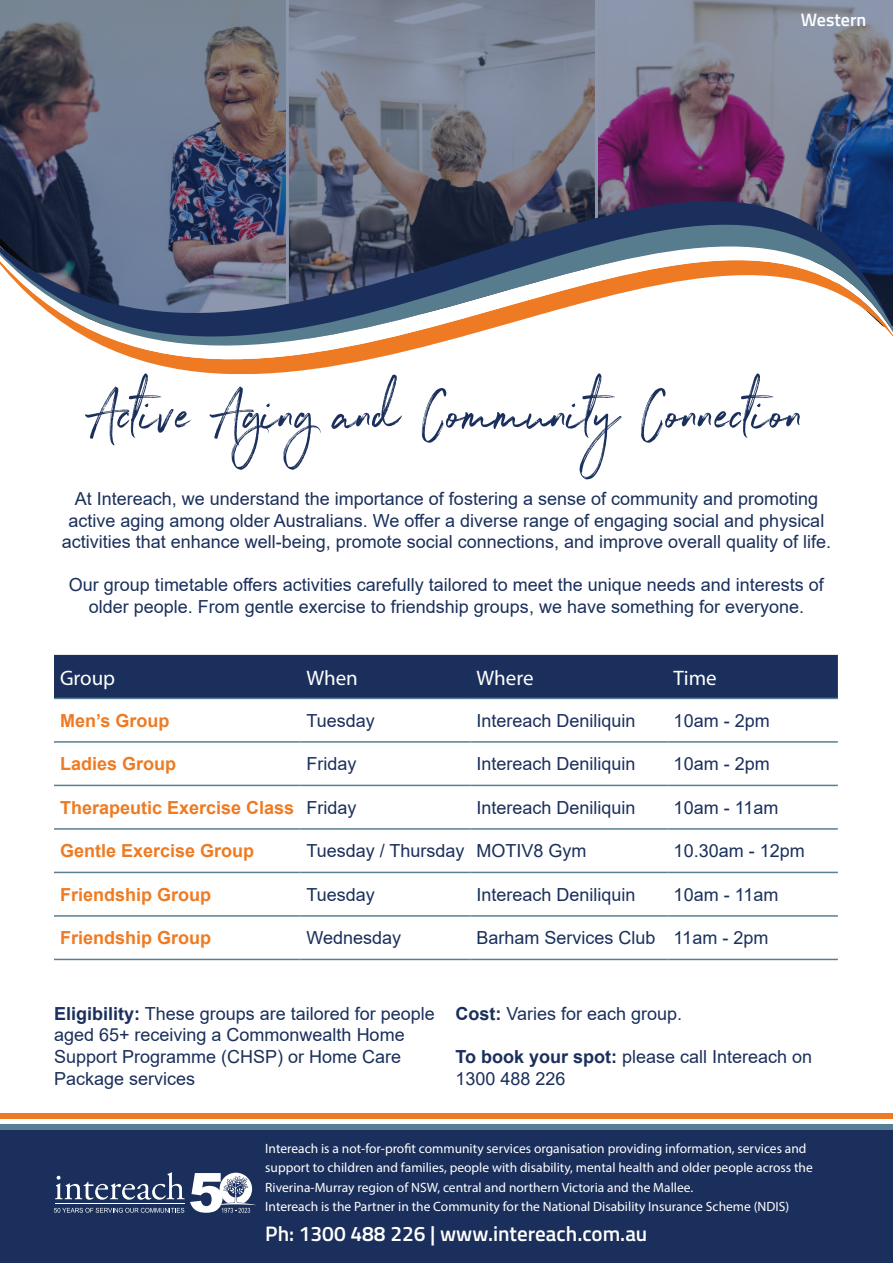
<style>
.page{position:relative;width:893px;height:1263px;background:#fff}
.page>*{position:absolute;margin:0;border:0;box-sizing:border-box;transform-origin:0 0}
.t1{font:66px "Northwell";color:#1a2f5b}
.t2{font:600 21px "Titillium";color:#fff}
.t3{font:21px "Myriad Pro";color:#fff}
.t4{font:18px/21.6px "Arial";color:#1a2f5b;text-align:center}
.t5{font:700 18px "Arial";color:#ee7b23}
.t6{font:18px "Arial";color:#1a305c}
.t7{font:600 18px "Titillium";color:#fff}
.t8{font:13.5px/19.5px "Myriad Pro";color:#fff}
.s1{font-weight:700}
</style>
<div class="page">
<div style="left:0;top:1124px;width:893px;height:139px;background:#1a2f5b"></div>
<div style="left:0;top:1113px;width:450px;height:6px;background:#ee7b23"></div>
<div style="left:0;top:1124px;width:450px;height:6px;background:#577e95"></div>
<img style="left:0;top:0;width:893px;height:202px">
<svg style="left:0;top:202px;width:889px;height:172px"></svg>
<svg style="left:54px;top:1172px;width:202px;height:41px"></svg>
<div style="left:435px;top:1113px;width:458px;height:6px;background:#ee7b23"></div>
<div style="left:435px;top:1124px;width:458px;height:6px;background:#577e95"></div>
<div style="left:54px;top:655px;width:784px;height:43px;background:#1a2f5b"></div>
<hr style="left:54px;top:698px;width:246px;height:1px;background:#577e95">
<hr style="left:300px;top:698px;width:170px;height:1px;background:#577e95">
<hr style="left:470px;top:698px;width:198px;height:1px;background:#577e95">
<hr style="left:668px;top:698px;width:170px;height:1px;background:#577e95">
<hr style="left:54px;top:741px;width:246px;height:2px;background:#577e95">
<hr style="left:300px;top:741px;width:170px;height:2px;background:#577e95">
<hr style="left:470px;top:741px;width:198px;height:2px;background:#577e95">
<hr style="left:668px;top:741px;width:170px;height:2px;background:#577e95">
<hr style="left:54px;top:785px;width:246px;height:1px;background:#577e95">
<hr style="left:300px;top:785px;width:170px;height:1px;background:#577e95">
<hr style="left:470px;top:785px;width:198px;height:1px;background:#577e95">
<hr style="left:668px;top:785px;width:170px;height:1px;background:#577e95">
<hr style="left:54px;top:828px;width:246px;height:2px;background:#577e95">
<hr style="left:300px;top:828px;width:170px;height:2px;background:#577e95">
<hr style="left:470px;top:828px;width:198px;height:2px;background:#577e95">
<hr style="left:668px;top:828px;width:170px;height:2px;background:#577e95">
<hr style="left:54px;top:872px;width:246px;height:1px;background:#577e95">
<hr style="left:300px;top:872px;width:170px;height:1px;background:#577e95">
<hr style="left:470px;top:872px;width:198px;height:1px;background:#577e95">
<hr style="left:668px;top:872px;width:170px;height:1px;background:#577e95">
<hr style="left:54px;top:915px;width:246px;height:2px;background:#577e95">
<hr style="left:300px;top:915px;width:170px;height:2px;background:#577e95">
<hr style="left:470px;top:915px;width:198px;height:2px;background:#577e95">
<hr style="left:668px;top:915px;width:170px;height:2px;background:#577e95">
<hr style="left:54px;top:959px;width:246px;height:1px;background:#577e95">
<hr style="left:300px;top:959px;width:170px;height:1px;background:#577e95">
<hr style="left:470px;top:959px;width:198px;height:1px;background:#577e95">
<hr style="left:668px;top:959px;width:170px;height:1px;background:#577e95">
<p class="t7" style="left:801px;top:6px;width:67px">Western</p>
<p class="t1" style="left:89px;top:366px;width:717px">Active Aging and Community Connection</p>
<p class="t4" style="left:62px;top:488px;width:771px">At Intereach, we understand the importance of fostering a sense of community and promoting active aging among older Australians. We offer a diverse range of engaging social and physical activities that enhance well-being, promote social connections, and improve overall quality of life.</p>
<p class="t4" style="left:69px;top:574px;width:756px">Our group timetable offers activities carefully tailored to meet the unique needs and interests of older people. From gentle exercise to friendship groups, we have something for everyone.</p>
<p class="t3" style="left:60px;top:664px;width:57px">Group</p>
<p class="t3" style="left:306px;top:664px;width:53px">When</p>
<p class="t3" style="left:476px;top:664px;width:59px">Where</p>
<p class="t3" style="left:674px;top:664px;width:45px">Time</p>
<p class="t5" style="left:60px;top:708px;width:111px">Men’s Group</p>
<p class="t4" style="left:306px;top:709px;width:70px">Tuesday</p>
<p class="t4" style="left:476px;top:709px;width:161px">Intereach Deniliquin</p>
<p class="t4" style="left:674px;top:709px;width:98px">10am - 2pm</p>
<p class="t5" style="left:60px;top:751px;width:118px">Ladies Group</p>
<p class="t4" style="left:306px;top:753px;width:52px">Friday</p>
<p class="t4" style="left:476px;top:753px;width:161px">Intereach Deniliquin</p>
<p class="t4" style="left:674px;top:753px;width:98px">10am - 2pm</p>
<p class="t5" style="left:60px;top:795px;width:236px">Therapeutic Exercise Class</p>
<p class="t4" style="left:306px;top:796px;width:52px">Friday</p>
<p class="t4" style="left:476px;top:796px;width:161px">Intereach Deniliquin</p>
<p class="t4" style="left:674px;top:796px;width:106px">10am - 11am</p>
<p class="t5" style="left:60px;top:838px;width:196px">Gentle Exercise Group</p>
<p class="t4" style="left:306px;top:840px;width:160px">Tuesday / Thursday</p>
<p class="t4" style="left:476px;top:840px;width:112px">MOTIV8 Gym</p>
<p class="t4" style="left:674px;top:840px;width:133px">10.30am - 12pm</p>
<p class="t5" style="left:60px;top:882px;width:153px">Friendship Group</p>
<p class="t4" style="left:306px;top:883px;width:70px">Tuesday</p>
<p class="t4" style="left:476px;top:883px;width:161px">Intereach Deniliquin</p>
<p class="t4" style="left:674px;top:883px;width:106px">10am - 11am</p>
<p class="t5" style="left:60px;top:925px;width:153px">Friendship Group</p>
<p class="t4" style="left:306px;top:927px;width:96px">Wednesday</p>
<p class="t4" style="left:476px;top:927px;width:181px">Barham Services Club</p>
<p class="t6" style="left:674px;top:925px;width:96px">11am - 2pm</p>
<p class="t4" style="left:54px;top:1002px;width:382px;text-align:left"><span class="s1">Eligibility:</span> These groups are tailored for people aged 65+ receiving a Commonwealth Home Support Programme (CHSP) or Home Care Package services</p>
<p class="t4" style="left:455px;top:1002px;width:228px"><span class="s1">Cost:</span> Varies for each group.</p>
<p class="t4" style="left:455px;top:1046px;width:358px;text-align:left"><span class="s1">To book your spot:</span> please call Intereach on<br>1300 488 226</p>
<p class="t8" style="left:265px;top:1138px;width:549px">Intereach is a not-for-profit community services organisation providing information, services and support to children and families, people with disability, mental health and older people across the Riverina-Murray region of NSW, central and northern Victoria and the Mallee.<br>Intereach is the Partner in the Community for the National Disability Insurance Scheme (NDIS)</p>
<p class="t2" style="left:265px;top:1218px;width:384px">Ph: 1300 488 226 | www.intereach.com.au</p>
</div>
